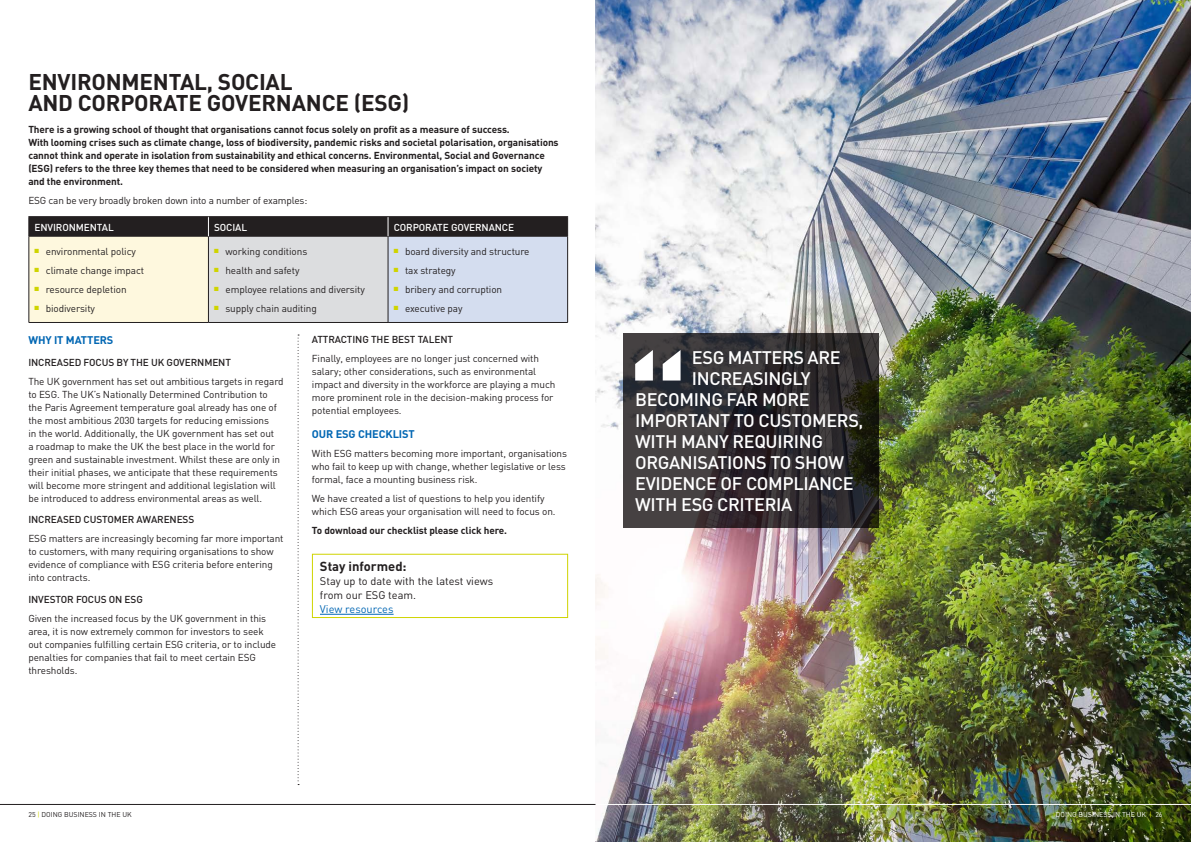
<style>
.page{position:relative;width:1191px;height:842px;background:#fff}
.page>*{position:absolute;margin:0;border:0;box-sizing:border-box;transform-origin:0 0}
.big_heading{font:700 22.5px/21px "DIN";letter-spacing:-.01em;color:#231f20}
.t1{font:500 18px "DIN";letter-spacing:-.02em;color:#fff}
.t2{font:700 13px "DIN";color:#231f20}
.t3{font:11px/14px "DIN";color:#231f20}
.SUB_SUB{font:700 11px "DIN";letter-spacing:-.01em;color:#0166b3}
.t4{font:11px "DIN";color:#0166b3}
.body_text{font:10px/13px "DIN";letter-spacing:-.01em;color:#231f20}
.intro_uk{font:700 10px/13px "DIN";letter-spacing:-.01em;color:#231f20}
.SUB_SUB_SUB{font:500 10px "DIN";letter-spacing:-.01em;color:#231f20}
.SUB_SUB_SUB-2{font:500 10px "DIN";letter-spacing:-.01em;color:#fff}
.body_text-2{font:700 10px "DIN";letter-spacing:-.01em;color:#231f20}
.t5{font:7px "DIN";color:#231f20}
.t6{font:7px "DIN";color:#fff}
.s1{color:#cfd400}
</style>
<div class="page">
<img style="left:595px;top:0;width:596px;height:842px">
<svg style="left:297px;top:334px;width:2px;height:451px"></svg>
<div style="left:29px;top:236px;width:179px;height:86px;background:#fef8de"></div>
<div style="left:208px;top:236px;width:180px;height:86px;background:#dcdddf"></div>
<div style="left:388px;top:236px;width:179px;height:86px;background:#d4ddef"></div>
<hr style="left:28px;top:216px;width:180px;height:1px;background:#231f20">
<hr style="left:208px;top:216px;width:180px;height:1px;background:#231f20">
<hr style="left:388px;top:216px;width:180px;height:1px;background:#231f20">
<hr style="left:29px;top:236px;width:179px;height:1px;background:#231f20">
<hr style="left:29px;top:236px;width:1px;height:86px;background:#231f20">
<hr style="left:208px;top:236px;width:180px;height:1px;background:#231f20">
<hr style="left:388px;top:236px;width:180px;height:1px;background:#231f20">
<hr style="left:567px;top:236px;width:1px;height:86px;background:#231f20">
<hr style="left:29px;top:322px;width:179px;height:1px;background:#231f20">
<hr style="left:208px;top:322px;width:180px;height:1px;background:#231f20">
<hr style="left:388px;top:322px;width:180px;height:1px;background:#231f20">
<hr style="left:208px;top:236px;width:1px;height:86px;background:#231f20">
<hr style="left:388px;top:236px;width:1px;height:86px;background:#231f20">
<div style="left:28px;top:217px;width:540px;height:19px;background:#231f20"></div>
<svg style="left:624px;top:333px;width:255px;height:195px;background:#312e30"></svg>
<svg style="left:635px;top:350px;width:45px;height:30px"></svg>
<div style="left:312px;top:554px;width:256px;height:64px;border:1px solid #cfd400"></div>
<hr style="left:320px;top:614px;width:73px;height:1px;background:#0166b3">
<hr style="left:595px;top:804px;width:596px;height:1px;background:#fff">
<hr style="left:0;top:804px;width:595px;height:1px;background:#231f20">
<p class="big_heading" style="left:28px;top:70px;width:383px">ENVIRONMENTAL, SOCIAL<br>AND CORPORATE GOVERNANCE (ESG)</p>
<p class="intro_uk" style="left:28px;top:122px;width:532px">There is a growing school of thought that organisations cannot focus solely on profit as a measure of success.<br>With looming crises such as climate change, loss of biodiversity, pandemic risks and societal polarisation, organisations cannot think and operate in isolation from sustainability and ethical concerns. Environmental, Social and Governance (ESG) refers to the three key themes that need to be considered when measuring an organisation’s impact on society and the environment.</p>
<p class="body_text" style="left:28px;top:194px;width:280px">ESG can be very broadly broken down into a number of examples:</p>
<p class="SUB_SUB_SUB-2" style="left:35px;top:221px;width:81px">ENVIRONMENTAL</p>
<p class="SUB_SUB_SUB-2" style="left:214px;top:221px;width:35px">SOCIAL</p>
<p class="SUB_SUB_SUB-2" style="left:394px;top:221px;width:122px">CORPORATE GOVERNANCE</p>
<p class="body_text" style="left:35px;top:245px;width:103px"><sup>■</sup> environmental policy</p>
<p class="body_text" style="left:35px;top:264px;width:111px"><sup>■</sup> climate change impact</p>
<p class="body_text" style="left:35px;top:283px;width:94px"><sup>■</sup> resource depletion</p>
<p class="body_text" style="left:35px;top:302px;width:62px"><sup>■</sup> biodiversity</p>
<p class="body_text" style="left:214px;top:245px;width:95px"><sup>■</sup> working conditions</p>
<p class="body_text" style="left:214px;top:264px;width:87px"><sup>■</sup> health and safety</p>
<p class="body_text" style="left:214px;top:283px;width:152px"><sup>■</sup> employee relations and diversity</p>
<p class="body_text" style="left:214px;top:302px;width:104px"><sup>■</sup> supply chain auditing</p>
<p class="body_text" style="left:394px;top:245px;width:137px"><sup>■</sup> board diversity and structure</p>
<p class="body_text" style="left:394px;top:264px;width:63px"><sup>■</sup> tax strategy</p>
<p class="body_text" style="left:394px;top:283px;width:110px"><sup>■</sup> bribery and corruption</p>
<p class="body_text" style="left:394px;top:302px;width:70px"><sup>■</sup> executive pay</p>
<p class="SUB_SUB" style="left:28px;top:332px;width:87px">WHY IT MATTERS</p>
<p class="SUB_SUB_SUB" style="left:28px;top:355px;width:204px">INCREASED FOCUS BY THE UK GOVERNMENT</p>
<p class="body_text" style="left:28px;top:374px;width:257px">The UK government has set out ambitious targets in regard to ESG. The UK’s Nationally Determined Contribution to the Paris Agreement temperature goal already has one of the most ambitious 2030 targets for reducing emissions<br>in the world. Additionally, the UK government has set out<br>a roadmap to make the UK the best place in the world for green and sustainable investment. Whilst these are only in their initial phases, we anticipate that these requirements will become more stringent and additional legislation will be introduced to address environmental areas as well.</p>
<p class="SUB_SUB_SUB" style="left:28px;top:513px;width:167px">INCREASED CUSTOMER AWARENESS</p>
<p class="body_text" style="left:28px;top:532px;width:257px">ESG matters are increasingly becoming far more important to customers, with many requiring organisations to show evidence of compliance with ESG criteria before entering into contracts.</p>
<p class="SUB_SUB_SUB" style="left:28px;top:593px;width:116px">INVESTOR FOCUS ON ESG</p>
<p class="body_text" style="left:28px;top:612px;width:249px">Given the increased focus by the UK government in this area, it is now extremely common for investors to seek out companies fulfilling certain ESG criteria, or to include penalties for companies that fail to meet certain ESG thresholds.</p>
<p class="SUB_SUB_SUB" style="left:312px;top:333px;width:143px">ATTRACTING THE BEST TALENT</p>
<p class="body_text" style="left:312px;top:351px;width:245px">Finally, employees are no longer just concerned with salary; other considerations, such as environmental impact and diversity in the workforce are playing a much more prominent role in the decision-making process for potential employees.</p>
<p class="SUB_SUB" style="left:312px;top:427px;width:104px">OUR ESG CHECKLIST</p>
<p class="body_text" style="left:312px;top:447px;width:257px">With ESG matters becoming more important, organisations who fail to keep up with change, whether legislative or less formal, face a mounting business risk.</p>
<p class="body_text" style="left:312px;top:492px;width:245px">We have created a list of questions to help you identify which ESG areas your organisation will need to focus on.</p>
<p class="body_text-2" style="left:312px;top:524px;width:197px">To download our checklist please click here.</p>
<p class="t2" style="left:320px;top:557px;width:88px">Stay informed:</p>
<p class="t3" style="left:320px;top:573px;width:175px">Stay up to date with the latest views from our ESG team.</p>
<p class="t4" style="left:320px;top:602px;width:75px">View resources</p>
<p class="t1" style="left:692px;top:346px;width:150px">ESG MATTERS ARE</p>
<p class="t1" style="left:692px;top:367px;width:120px">INCREASINGLY</p>
<p class="t1" style="left:635px;top:388px;width:176px">BECOMING FAR MORE</p>
<p class="t1" style="left:635px;top:409px;width:230px">IMPORTANT TO CUSTOMERS,</p>
<p class="t1" style="left:635px;top:430px;width:189px">WITH MANY REQUIRING</p>
<p class="t1" style="left:635px;top:451px;width:210px">ORGANISATIONS TO SHOW</p>
<p class="t1" style="left:635px;top:472px;width:220px">EVIDENCE OF COMPLIANCE</p>
<p class="t1" style="left:635px;top:493px;width:159px">WITH ESG CRITERIA</p>
<p class="t5" style="left:28px;top:810px;width:105px">25 <span class="s1">|</span> DOING BUSINESS IN THE UK</p>
<p class="t6" style="left:1055px;top:810px;width:108px">DOING BUSINESS IN THE UK <span class="s1">|</span> 26</p>
</div>
